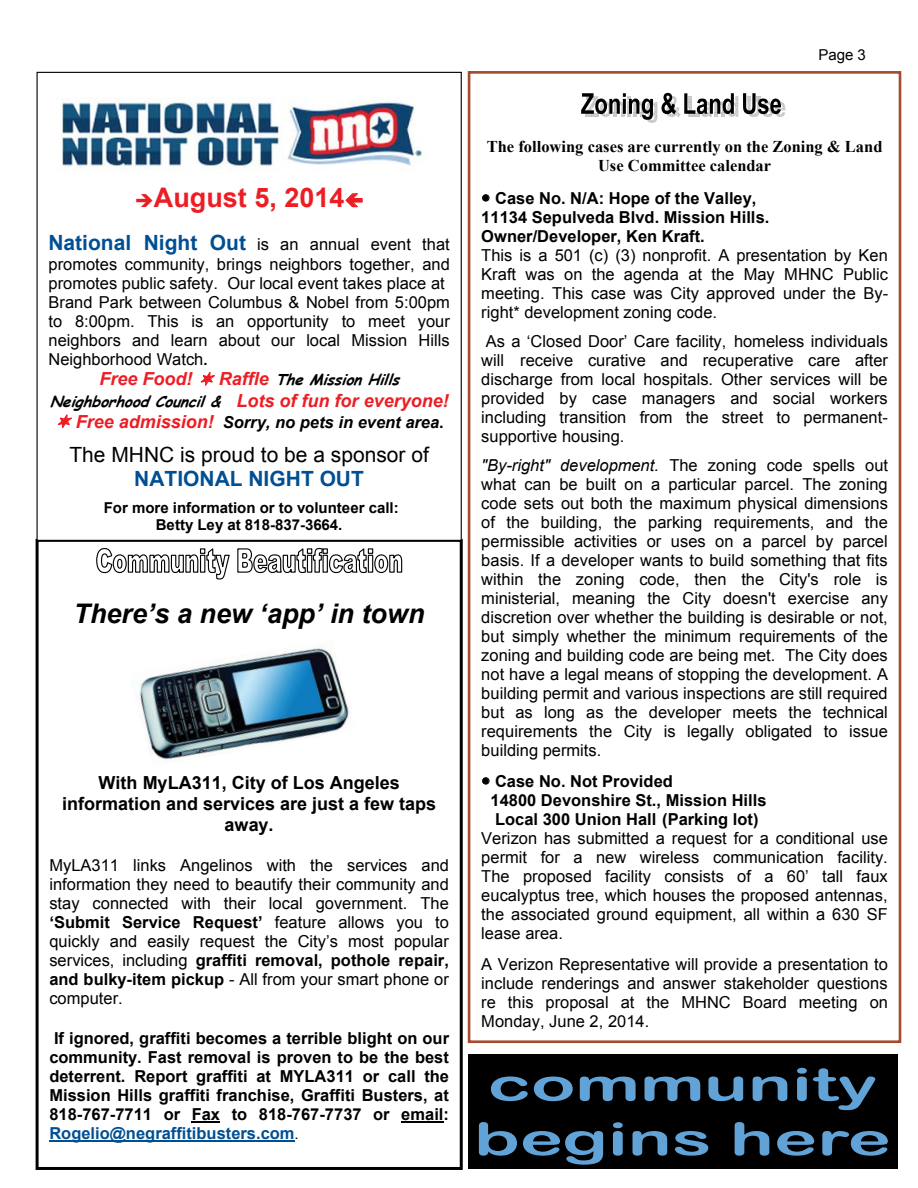
<style>
.page{position:relative;width:918px;height:1188px;background:#fff}
.page>*{position:absolute;margin:0;border:0;box-sizing:border-box;transform-origin:0 0}
.t1{font:45.45px/54.4px "Arial Rounded MT Bold";color:#61a2d7;text-align:center;scale:1.61 1}
.t2{font:italic 700 27px "Arial";color:#000}
.t3{font:700 27px "Arial";color:#ed1d24}
.t4{font:21px "Arial";color:#000}
.t5{font:700 21px "Arial";color:#004f93}
.t6{font:700 18px/20.7px "Arial";color:#000;text-align:center}
.t7{font:italic 700 18px "Arial";color:#ed1d24}
.t8{font:16.5px/18.9px "Arial";color:#000;text-align:justify}
.t9{font:700 16.5px/19px "Arial";color:#000}
.t10{font:700 16.5px/19px "Times New Roman";color:#000;text-align:center}
.t11{font:italic 700 16.5px "Arial";color:#000}
.t12{font:700 15px/17.2px "Arial";color:#000;text-align:center}
.t13{font:italic 700 15px "Comic Sans MS";color:#000}
.t14{font:15px "Arial";color:#000}
.s1{font-weight:700;font-size:21px;color:#004f93}
.s2{font-weight:700;font-size:15px}
.s3{font-family:"Arial";font-size:18px;color:#ed1d24}
.s4{font-family:"Comic Sans MS";font-size:15px;color:#000}
.s5{font-size:18px;color:#ed1d24}
.s6{font-style:normal}
.s7{font-weight:700}
.s8{color:#004f93}
.s9{font-weight:400;font-size:15px}
.s10{font-style:italic}
</style>
<div class="page">
<div style="left:468px;top:71px;width:433px;height:972px;border:3px solid #a44a2e"></div>
<svg style="left:581px;top:93px;width:205px;height:30px"></svg>
<div style="left:36px;top:539px;width:427px;height:631px;border:3px solid #000"></div>
<svg style="left:96px;top:548px;width:134px;height:32px"></svg>
<svg style="left:237px;top:548px;width:166px;height:26px"></svg>
<hr style="left:192px;top:1121px;width:28px;height:2px;background:#000">
<hr style="left:401px;top:1121px;width:43px;height:2px;background:#000">
<hr style="left:49px;top:1140px;width:246px;height:2px;background:#004f93">
<div style="left:468px;top:1054px;width:429px;height:115px;background:#000"></div>
<img style="left:131px;top:648px;width:219px;height:112px">
<img style="left:62px;top:97px;width:360px;height:74px">
<svg style="left:482px;top:194px;width:7px;height:7px"></svg>
<svg style="left:482px;top:777px;width:7px;height:7px"></svg>
<svg style="left:346px;top:193px;width:17px;height:14px"></svg>
<svg style="left:200px;top:372px;width:15px;height:14px"></svg>
<svg style="left:57px;top:414px;width:15px;height:14px"></svg>
<p class="t14" style="left:818px;top:45px;width:49px">Page 3</p>
<h2 class="t3" style="left:154px;top:179px;width:192px">August 5, 2014</h2>
<p class="t8" style="left:49px;top:235px;width:403px;text-align:left"><span class="s1">National Night Out</span> is an annual event that promotes community, brings neighbors together, and promotes public safety. Our local event takes place at Brand Park between Columbus &amp; Nobel from 5:00pm to 8:00pm. This is an opportunity to meet your neighbors and learn about our local Mission Hills Neighborhood Watch<span class="s2">.</span></p>
<p class="t7" style="left:100px;top:367px;width:95px">Free Food!</p>
<p class="t13" style="left:219px;top:369px;width:189px"><span class="s3">R a f f l e</span> TheMissionHills</p>
<p class="t7" style="left:50px;top:389px;width:400px"><span class="s4">NeighborhoodCouncil&amp;</span> L o t s o f fu n fo r e v e ry o n e !</p>
<p class="t11" style="left:76px;top:411px;width:370px"><span class="s5">Free admission!</span> Sorry, no pets in event area<span class="s6">.</span></p>
<p class="t4" style="left:69px;top:441px;width:361px">The MHNC is proud to be a sponsor of</p>
<p class="t5" style="left:134px;top:465px;width:231px">NATIONAL NIGHT OUT</p>
<p class="t12" style="left:104px;top:500px;width:296px">For more information or to volunteer call:<br>Betty Ley at 818-837-3664.</p>
<h2 class="t2" style="left:74px;top:596px;width:352px">There’s a new ‘app’ in town</h2>
<p class="t6" style="left:62px;top:773px;width:376px">With MyLA311, City of Los Angeles information and services are just a few taps away.</p>
<p class="t8" style="left:49px;top:856px;width:401px">MyLA311 links Angelinos with the services and information they need to beautify their community and stay connected with their local government. The <span class="s7">‘Submit Service Request’</span> feature allows you to quickly and easily request the City’s most popular services, including <span class="s7">graffiti removal, pothole repair, and bulky-item pickup</span> - All from your smart phone or computer.</p>
<p class="t9" style="left:49px;top:1029px;width:401px;text-align:justify">If ignored, graffiti becomes a terrible blight on our community. Fast removal is proven to be the best deterrent. Report graffiti at MYLA311 or call the Mission Hills graffiti franchise, Graffiti Busters, at 818-767-7711 or Fax to 818-767-7737 or email:<br><span class="s8">Rogelio@negraffitibusters.com</span><span class="s9">.</span></p>
<p class="t10" style="left:487px;top:137px;width:397px">The following cases are currently on the Zoning &amp; Land<br>Use Committee calendar</p>
<p class="t9" style="left:481px;top:189px;width:290px;text-indent:14px">Case No. N/A: Hope of the Valley,<br>11134 Sepulveda Blvd. Mission Hills.<br>Owner/Developer, Ken Kraft.</p>
<p class="t8" style="left:481px;top:246px;width:408px">This is a 501 (c) (3) nonprofit. A presentation by Ken Kraft was on the agenda at the May MHNC Public meeting. This case was City approved under the By&shy;right* development zoning code.</p>
<p class="t8" style="left:481px;top:332px;width:408px">As a ‘Closed Door’ Care facility, homeless individuals will receive curative and recuperative care after discharge from local hospitals. Other services will be provided by case managers and social workers including transition from the street to permanent&shy;supportive housing.</p>
<p class="t8" style="left:481px;top:456px;width:408px"><span class="s10">"By-right" development.</span> The zoning code spells out what can be built on a particular parcel. The zoning code sets out both the maximum physical dimensions of the building, the parking requirements, and the permissible activities or uses on a parcel by parcel basis. If a developer wants to build something that fits within the zoning code, then the City's role is ministerial, meaning the City doesn't exercise any discretion over whether the building is desirable or not, but simply whether the minimum requirements of the zoning and building code are being met. The City does not have a legal means of stopping the development. A building permit and various inspections are still required but as long as the developer meets the technical requirements the City is legally obligated to issue building permits.</p>
<p class="t9" style="left:491px;top:772px;width:278px">Case No. Not Provided<br>14800 Devonshire St., Mission Hills<br>Local 300 Union Hall (Parking lot)</p>
<p class="t8" style="left:481px;top:829px;width:408px">Verizon has submitted a request for a conditional use permit for a new wireless communication facility.<br>The proposed facility consists of a 60’ tall faux eucalyptus tree, which houses the proposed antennas, the associated ground equipment, all within a 630 SF lease area.</p>
<p class="t8" style="left:481px;top:954px;width:408px">A Verizon Representative will provide a presentation to include renderings and answer stakeholder questions re this proposal at the MHNC Board meeting on Monday, June 2, 2014.</p>
<h1 class="t1" style="left:474px;top:1057px;width:260px">community begins here</h1>
</div>
